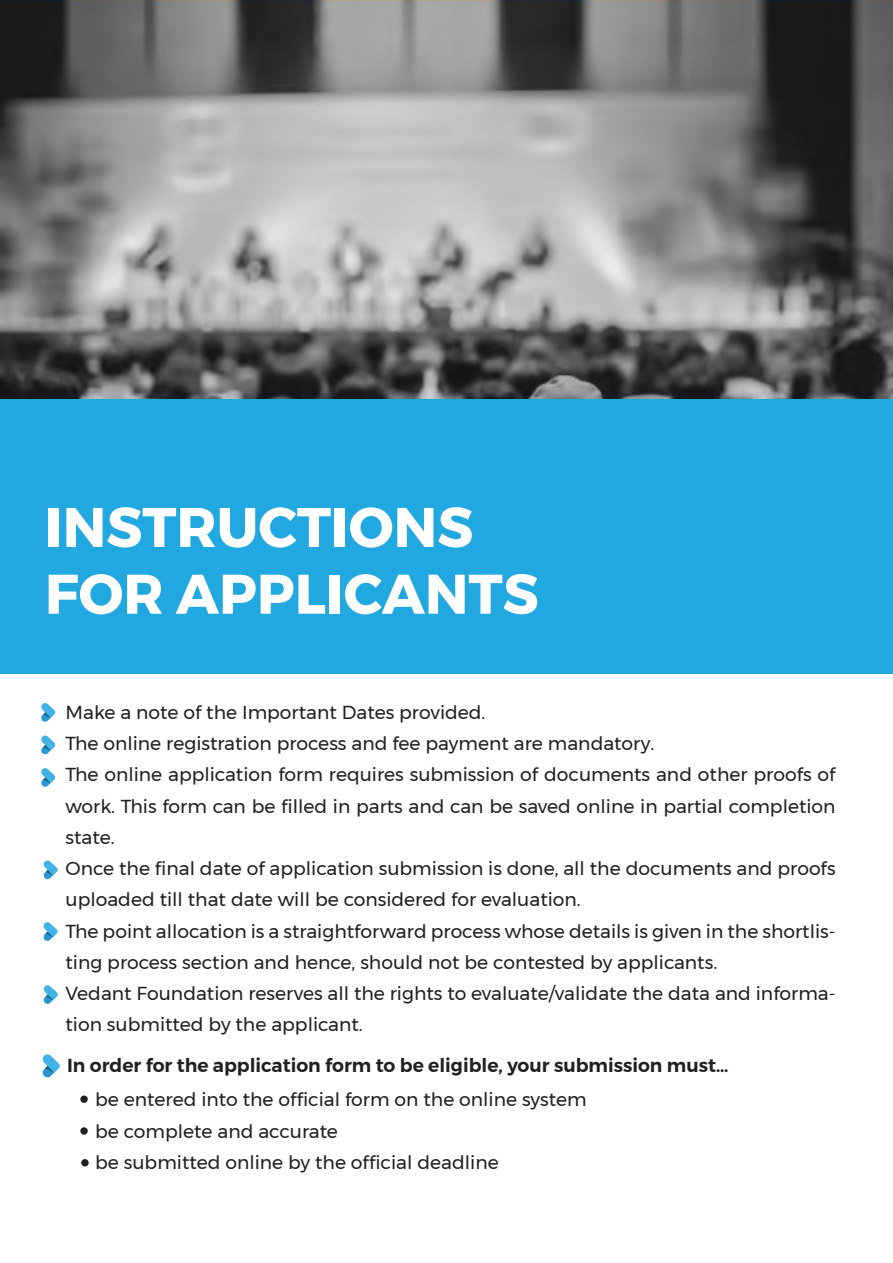
<style>
.page{position:relative;width:893px;height:1263px;background:#fff}
.page>*{position:absolute;margin:0;border:0;box-sizing:border-box;transform-origin:0 0}
.t1{font:700 55.65px/66.8px "Montserrat";color:#fff}
.t2{font:18.75px/31.2px "Montserrat";color:#231f20}
.t3{font:600 18.75px "Montserrat";color:#231f20}
</style>
<div class="page">
<div style="left:0;top:399px;width:893px;height:274px;background:#21a8e0"></div>
<svg style="left:0;top:1px;width:893px;height:398px;background:#7e7e7e"></svg>
<svg style="left:41px;top:703px;width:14px;height:19px"></svg>
<svg style="left:41px;top:735px;width:14px;height:19px"></svg>
<svg style="left:41px;top:768px;width:14px;height:19px"></svg>
<svg style="left:43px;top:860px;width:15px;height:19px"></svg>
<svg style="left:43px;top:922px;width:14px;height:19px"></svg>
<svg style="left:43px;top:985px;width:15px;height:19px"></svg>
<svg style="left:42px;top:1054px;width:18px;height:23px"></svg>
<div style="left:80px;top:1095px;width:8px;height:8px;background:#231f20;border-radius:50%"></div>
<div style="left:80px;top:1127px;width:8px;height:8px;background:#231f20;border-radius:50%"></div>
<div style="left:81px;top:1159px;width:8px;height:7px;background:#231f20;border-radius:50%"></div>
<h1 class="t1" style="left:45px;top:494px;width:495px">INSTRUCTIONS<br>FOR APPLICANTS</h1>
<p class="t2" style="left:66px;top:696px;width:772px">Make a note of the Important Dates provided.<br>The online registration process and fee payment are mandatory.<br>The online application form requires submission of documents and other proofs of work. This form can be filled in parts and can be saved online in partial completion state.<br>Once the final date of application submission is done, all the documents and proofs uploaded till that date will be considered for evaluation.<br>The point allocation is a straightforward process whose details is given in the shortlis&shy;ting process section and hence, should not be contested by applicants.<br>Vedant Foundation reserves all the rights to evaluate/validate the data and informa&shy;tion submitted by the applicant.</p>
<p class="t3" style="left:67px;top:1050px;width:663px">In order for the application form to be eligible, your submission must…</p>
<p class="t2" style="left:95px;top:1084px;width:493px">be entered into the official form on the online system be complete and accurate<br>be submitted online by the official deadline</p>
</div>
